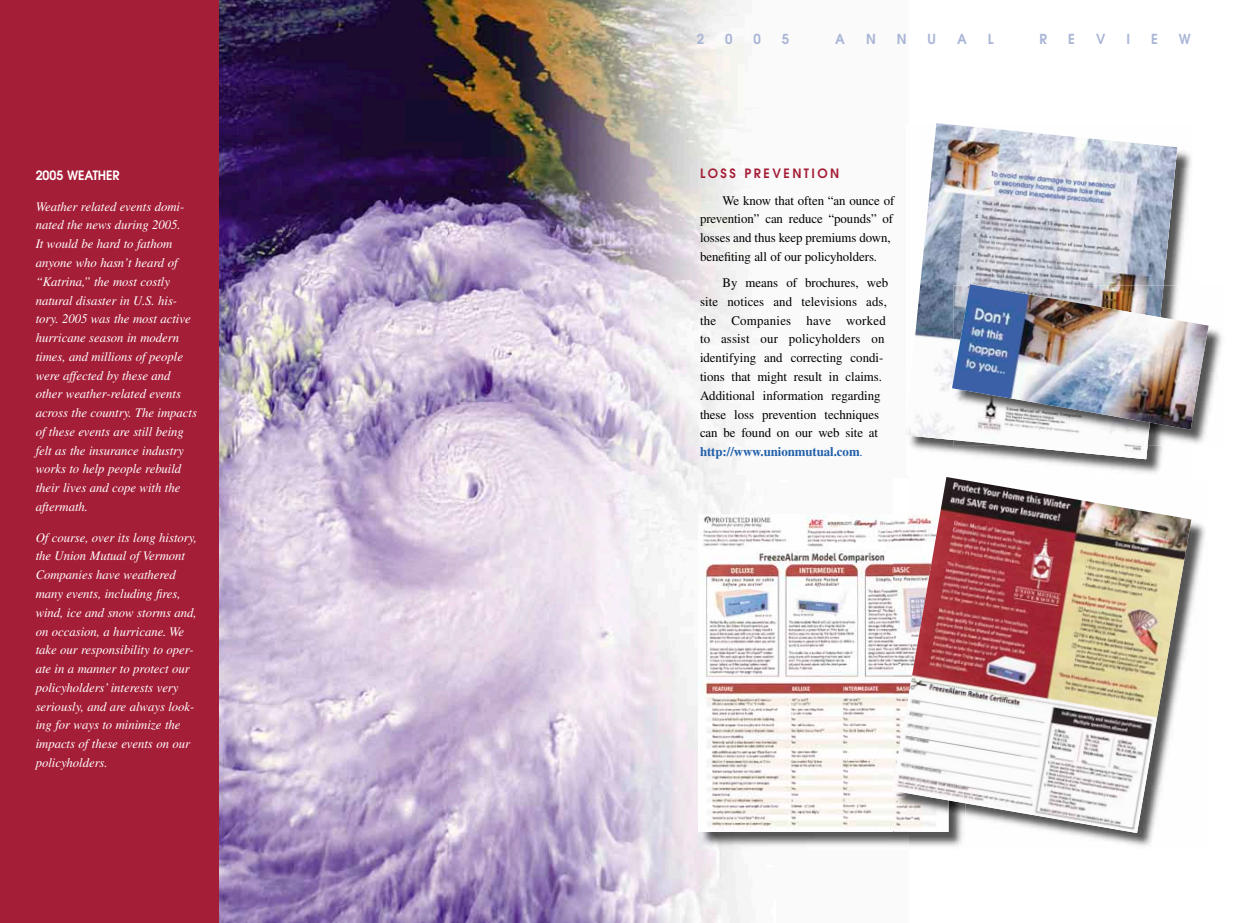
<style>
.page{position:relative;width:1260px;height:923px;background:#fff}
.page>*{position:absolute;margin:0;border:0;box-sizing:border-box;transform-origin:0 0}
.t1{font:600 13.75px "Avant Garde";color:#a9b5d6;scale:.96 1}
.t2{font:italic 13.12px/18.8px "Times LT Std";color:#fff}
.t3{font:13.12px/18.8px "Times LT Std";color:#000}
.t4{font:600 12.75px "Avant Garde";letter-spacing:.2em;color:#a51e37;scale:.96 1}
.t5{font:600 12.75px "Avant Garde";color:#fff;scale:.96 1}
.s1{font-weight:700;color:#205faa}
.s2{color:#205faa}
</style>
<div class="page">
<img style="left:219px;top:0;width:526px;height:922px">
<div style="left:0;top:0;width:219px;height:922px;background:#a51e38"></div>
<img style="left:1177px;top:147px;width:14px;height:21px">
<img style="left:1177px;top:168px;width:13px;height:116px">
<img style="left:1012px;top:459px;width:149px;height:14px">
<img style="left:906px;top:123px;width:271px;height:336px">
<img style="left:1164px;top:329px;width:58px;height:117px">
<img style="left:953px;top:429px;width:211px;height:17px">
<img style="left:952px;top:284px;width:257px;height:145px">
<img style="left:698px;top:831px;width:195px;height:18px">
<svg style="left:698px;top:514px;width:194px;height:317px"></svg>
<img style="left:1063px;top:519px;width:142px;height:327px">
<img style="left:909px;top:833px;width:54px;height:13px">
<img style="left:893px;top:833px;width:16px;height:13px">
<img style="left:892px;top:477px;width:299px;height:356px">
<p class="t5" style="left:36px;top:167px;width:89px">2005 WEATHER</p>
<p class="t2" style="left:36px;top:197px;width:163px">Weather related events domi&shy;nated the news during 2005.<br>It would be hard to fathom anyone who hasn’t heard of “Katrina,” the most costly natural disaster in U.S. his&shy;tory. 2005 was the most active hurricane season in modern times, and millions of people were affected by these and other weather-related events across the country. The impacts of these events are still being felt as the insurance industry works to help people rebuild their lives and cope with the aftermath.</p>
<p class="t2" style="left:36px;top:528px;width:163px">Of course, over its long history, the Union Mutual of Vermont<br>Companies have weathered many events, including fires, wind, ice and snow storms and, on occasion, a hurricane. We take our responsibility to oper&shy;ate in a manner to protect our policyholders’ interests very seriously, and are always look&shy;ing for ways to minimize the impacts of these events on our policyholders.</p>
<p class="t1" style="left:697px;top:30px;width:9px">2</p>
<p class="t1" style="left:725px;top:30px;width:9px">0</p>
<p class="t1" style="left:753px;top:30px;width:9px">0</p>
<p class="t1" style="left:782px;top:30px;width:9px">5</p>
<p class="t1" style="left:835px;top:30px;width:12px">A</p>
<p class="t1" style="left:866px;top:30px;width:12px">N</p>
<p class="t1" style="left:897px;top:30px;width:12px">N</p>
<p class="t1" style="left:928px;top:30px;width:10px">U</p>
<p class="t1" style="left:957px;top:30px;width:12px">A</p>
<p class="t1" style="left:988px;top:30px;width:8px">L</p>
<p class="t1" style="left:1040px;top:30px;width:9px">R</p>
<p class="t1" style="left:1068px;top:30px;width:9px">E</p>
<p class="t1" style="left:1096px;top:30px;width:11px">V</p>
<p class="t1" style="left:1126px;top:30px;width:5px">I</p>
<p class="t1" style="left:1151px;top:30px;width:9px">E</p>
<p class="t1" style="left:1179px;top:30px;width:14px">W</p>
<p class="t4" style="left:700px;top:165px;width:147px">LOSS PREVENTION</p>
<p class="t3" style="left:700px;top:191px;width:196px;text-indent:22px">We know that often “an ounce of prevention” can reduce “pounds” of losses and thus keep premiums down, benefiting all of our policyholders.</p>
<p class="t3" style="left:700px;top:273px;width:190px;text-indent:22px">By means of brochures, web site notices and televisions ads, the Companies have worked to assist our policyholders on identifying and correcting condi&shy;tions that might result in claims.<br>Additional information regarding these loss prevention techniques can be found on our web site at <span class="s1">http://www.unionmutual.com</span><span class="s2">.</span></p>
</div>
